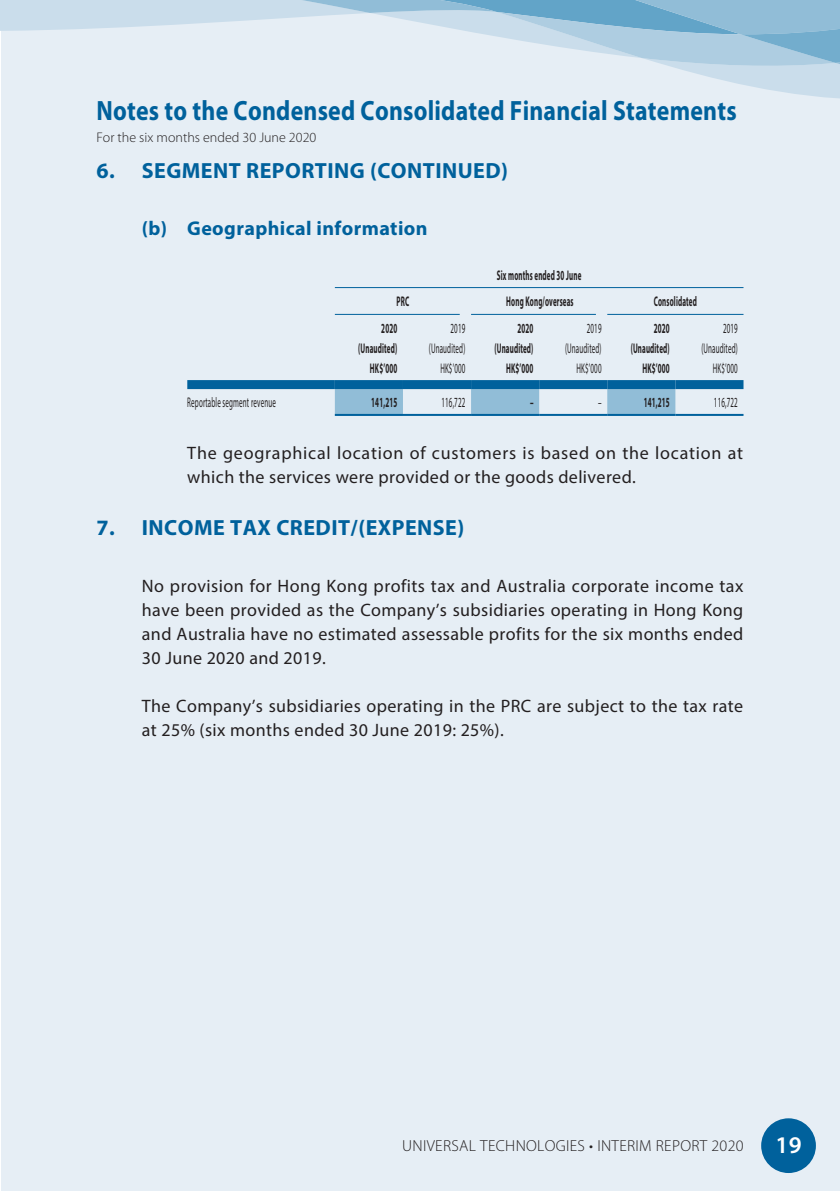
<style>
.page{position:relative;width:840px;height:1191px;background:#fff}
.page>*{position:absolute;margin:0;border:0;box-sizing:border-box;transform-origin:0 0}
.t1{font:700 28px "Myriad Pro";letter-spacing:.01em;color:#00619c;scale:.85 1}
.t2{font:600 24px "Myriad Pro";color:#fff}
.t3{font:700 22px "Myriad Pro";letter-spacing:.02em;color:#00619c}
.t4{font:700 20px "Myriad Pro";letter-spacing:.02em;color:#00619c}
.t5{font:18px/24px "Myriad Pro";letter-spacing:.02em;color:#231f20;text-align:justify}
.t6{font:18px/24px "Myriad Pro";letter-spacing:.045em;color:#231f20}
.t7{font:300 16px "Myriad Pro";letter-spacing:.02em;color:#231f20}
.t8{font:700 14px "Myriad Pro";letter-spacing:.02em;color:#231f20;scale:.5 1}
.t9{font:14px "Myriad Pro";letter-spacing:.02em;color:#231f20;scale:.5 1}
.t10{font:300 14px "Myriad Pro";color:#231f20}
</style>
<div class="page">
<div style="left:1px;top:0;width:838px;height:1191px;background:#e6eef5"></div>
<div style="left:760px;top:1118px;width:55px;height:55px;background:#00619c;border-radius:50%"></div>
<svg style="left:0;top:0;width:839px;height:98px"></svg>
<svg style="left:334px;top:389px;width:341px;height:25px"></svg>
<hr style="left:334px;top:287px;width:409px;height:1px;background:#00619c">
<hr style="left:334px;top:314px;width:125px;height:1px;background:#00619c">
<hr style="left:471px;top:314px;width:124px;height:1px;background:#00619c">
<hr style="left:607px;top:314px;width:136px;height:1px;background:#00619c">
<div style="left:187px;top:380px;width:147px;height:9px;background:#00619c"></div>
<div style="left:334px;top:380px;width:69px;height:9px;background:#00619c"></div>
<div style="left:403px;top:380px;width:68px;height:9px;background:#00619c"></div>
<div style="left:471px;top:380px;width:68px;height:9px;background:#00619c"></div>
<div style="left:539px;top:380px;width:68px;height:9px;background:#00619c"></div>
<div style="left:607px;top:380px;width:68px;height:9px;background:#00619c"></div>
<div style="left:675px;top:380px;width:68px;height:9px;background:#00619c"></div>
<hr style="left:334px;top:414px;width:69px;height:2px;background:#00619c">
<hr style="left:403px;top:414px;width:68px;height:2px;background:#00619c">
<hr style="left:471px;top:414px;width:68px;height:2px;background:#00619c">
<hr style="left:539px;top:414px;width:68px;height:2px;background:#00619c">
<hr style="left:607px;top:414px;width:68px;height:2px;background:#00619c">
<hr style="left:675px;top:414px;width:68px;height:2px;background:#00619c">
<h1 class="t1" style="left:96px;top:92px;width:754px">Notes to the Condensed Consolidated Financial Statements</h1>
<p class="t10" style="left:96px;top:129px;width:221px">For the six months ended 30 June 2020</p>
<p class="t3" style="left:96px;top:157px;width:413px">6. SEGMENT REPORTING (CONTINUED)</p>
<p class="t4" style="left:142px;top:215px;width:287px">(b) Geographical information</p>
<p class="t8" style="left:496px;top:266px;width:170px">Six months ended 30 June</p>
<p class="t8" style="left:396px;top:292px;width:27px">PRC</p>
<p class="t8" style="left:506px;top:292px;width:136px">Hong Kong/overseas</p>
<p class="t8" style="left:653px;top:292px;width:88px">Consolidated</p>
<p class="t8" style="left:381px;top:319px;width:33px">2020</p>
<p class="t9" style="left:450px;top:320px;width:31px">2019</p>
<p class="t8" style="left:517px;top:319px;width:33px">2020</p>
<p class="t9" style="left:586px;top:320px;width:31px">2019</p>
<p class="t8" style="left:653px;top:319px;width:33px">2020</p>
<p class="t9" style="left:722px;top:320px;width:31px">2019</p>
<p class="t8" style="left:358px;top:339px;width:79px">(Unaudited)</p>
<p class="t9" style="left:428px;top:340px;width:74px">(Unaudited)</p>
<p class="t8" style="left:494px;top:339px;width:79px">(Unaudited)</p>
<p class="t9" style="left:564px;top:340px;width:74px">(Unaudited)</p>
<p class="t8" style="left:630px;top:339px;width:79px">(Unaudited)</p>
<p class="t9" style="left:701px;top:340px;width:74px">(Unaudited)</p>
<p class="t8" style="left:370px;top:359px;width:56px">HK$’000</p>
<p class="t9" style="left:440px;top:360px;width:52px">HK$’000</p>
<p class="t8" style="left:506px;top:359px;width:56px">HK$’000</p>
<p class="t9" style="left:576px;top:360px;width:52px">HK$’000</p>
<p class="t8" style="left:642px;top:359px;width:56px">HK$’000</p>
<p class="t9" style="left:712px;top:360px;width:52px">HK$’000</p>
<p class="t9" style="left:187px;top:394px;width:179px">Reportable segment revenue</p>
<p class="t8" style="left:371px;top:393px;width:53px">141,215</p>
<p class="t9" style="left:441px;top:394px;width:49px">116,722</p>
<p class="t8" style="left:529px;top:393px;width:8px">–</p>
<p class="t9" style="left:597px;top:394px;width:8px">–</p>
<p class="t8" style="left:643px;top:393px;width:53px">141,215</p>
<p class="t9" style="left:713px;top:394px;width:49px">116,722</p>
<p class="t6" style="left:187px;top:441px;width:557px">The geographical location of customers is based on the location at which the services were provided or the goods delivered.</p>
<p class="t3" style="left:96px;top:513px;width:369px">7. INCOME TAX CREDIT/(EXPENSE)</p>
<p class="t5" style="left:142px;top:573px;width:602px">No provision for Hong Kong profits tax and Australia corporate income tax have been provided as the Company’s subsidiaries operating in Hong Kong and Australia have no estimated assessable profits for the six months ended 30 June 2020 and 2019.</p>
<p class="t5" style="left:142px;top:693px;width:602px">The Company’s subsidiaries operating in the PRC are subject to the tax rate at 25% (six months ended 30 June 2019: 25%).</p>
<p class="t7" style="left:402px;top:1136px;width:343px">UNIVERSAL TECHNOLOGIES • INTERIM REPORT 2020</p>
<h2 class="t2" style="left:775px;top:1130px;width:27px">19</h2>
</div>
